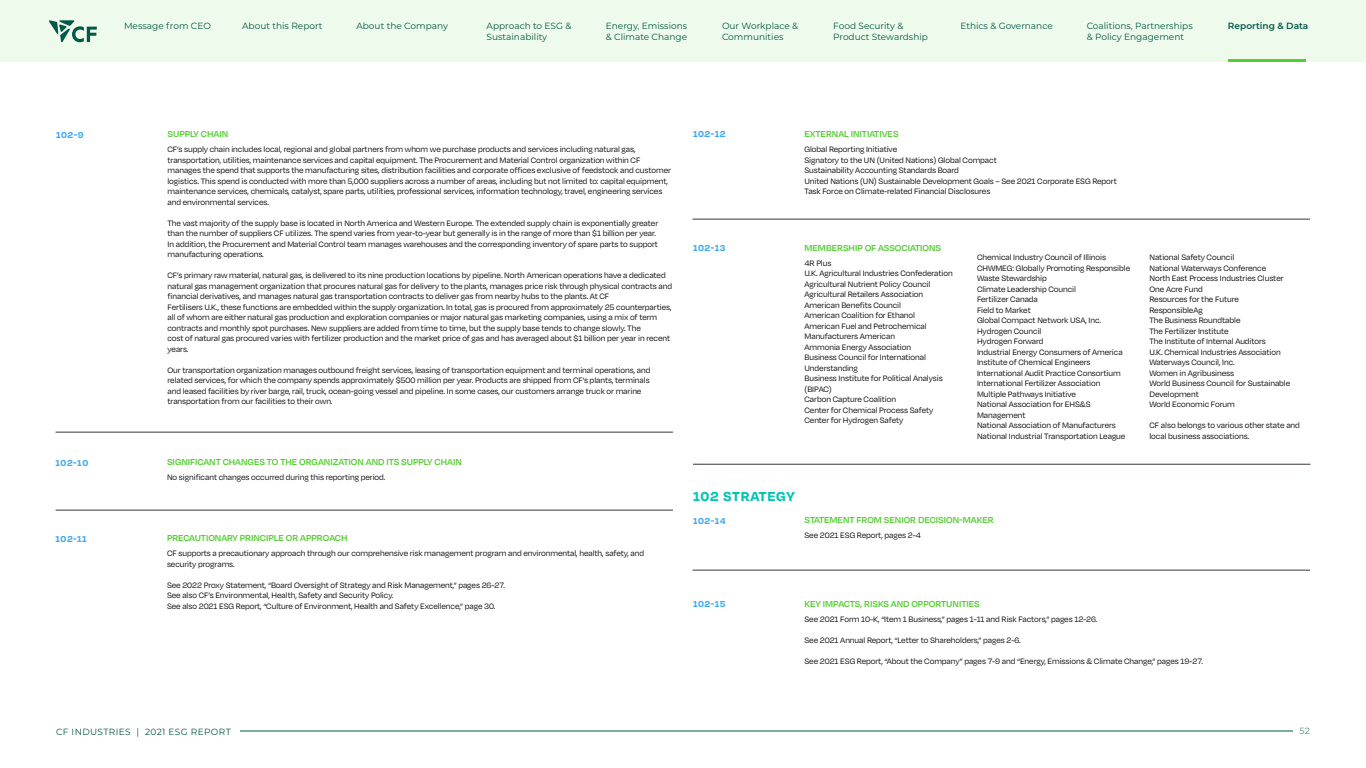
<style>
.page{position:relative;width:1366px;height:768px;background:#fff}
.page>*{position:absolute;margin:0;border:0;box-sizing:border-box;transform-origin:0 0}
.t1{font:700 15px "Degular";letter-spacing:.05em;color:#00c4b4}
.t2{font:600 10px "Degular";color:#54ce32}
.t3{font:700 10px "Degular";letter-spacing:.05em;color:#3fa9f5}
.t4{font:9px/10.5px "Degular";letter-spacing:-.005em;color:#000}
.t5{font:9px/10.8px "Montserrat";color:#015846}
.t6{font:9px "Montserrat";letter-spacing:.04em;color:#015846}
.t7{font:600 9px "Montserrat";color:#015846}
</style>
<div class="page">
<hr style="left:56px;top:432px;width:617px;height:1px;background:#3c3633">
<hr style="left:693px;top:464px;width:617px;height:1px;background:#3c3633">
<hr style="left:693px;top:570px;width:617px;height:1px;background:#3c3633">
<hr style="left:693px;top:219px;width:617px;height:1px;background:#3c3633">
<hr style="left:56px;top:510px;width:617px;height:1px;background:#3c3633">
<div style="left:0;top:0;width:1366px;height:62px;background:#eefaeb"></div>
<hr style="left:240px;top:731px;width:1053px;height:1px;background:#015846">
<hr style="left:1228px;top:59px;width:78px;height:3px;background:#54ce32">
<svg style="left:49px;top:20px;width:48px;height:22px"></svg>
<p class="t5" style="left:487px;top:20px;width:86px">Approach to ESG &amp;<br>Sustainability</p>
<p class="t7" style="left:1228px;top:19px;width:82px">Reporting &amp; Data</p>
<p class="t5" style="left:124px;top:20px;width:88px">Message from CEO</p>
<p class="t5" style="left:242px;top:20px;width:82px">About this Report</p>
<p class="t5" style="left:356px;top:20px;width:93px">About the Company</p>
<p class="t5" style="left:606px;top:20px;width:83px">Energy, Emissions &amp; Climate Change</p>
<p class="t5" style="left:722px;top:20px;width:78px">Our Workplace &amp;<br>Communities</p>
<p class="t5" style="left:833px;top:20px;width:96px">Food Security &amp;<br>Product Stewardship</p>
<p class="t5" style="left:960px;top:20px;width:94px">Ethics &amp; Governance</p>
<p class="t5" style="left:1087px;top:20px;width:108px">Coalitions, Partnerships &amp; Policy Engagement</p>
<p class="t3" style="left:56px;top:128px;width:29px">102-9</p>
<p class="t3" style="left:693px;top:128px;width:34px">102-12</p>
<p class="t2" style="left:168px;top:128px;width:62px">SUPPLY CHAIN</p>
<p class="t4" style="left:168px;top:144px;width:505px">CF’s supply chain includes local, regional and global partners from whom we purchase products and services including natural gas, transportation, utilities, maintenance services and capital equipment. The Procurement and Material Control organization within CF manages the spend that supports the manufacturing sites, distribution facilities and corporate offices exclusive of feedstock and customer logistics. This spend is conducted with more than 5,000 suppliers across a number of areas, including but not limited to: capital equipment, maintenance services, chemicals, catalyst, spare parts, utilities, professional services, information technology, travel, engineering services and environmental services.</p>
<p class="t4" style="left:168px;top:217px;width:492px">The vast majority of the supply base is located in North America and Western Europe. The extended supply chain is exponentially greater than the number of suppliers CF utilizes. The spend varies from year-to-year but generally is in the range of more than $1 billion per year.<br>In addition, the Procurement and Material Control team manages warehouses and the corresponding inventory of spare parts to support manufacturing operations.</p>
<p class="t4" style="left:168px;top:270px;width:506px">CF’s primary raw material, natural gas, is delivered to its nine production locations by pipeline. North American operations have a dedicated natural gas management organization that procures natural gas for delivery to the plants, manages price risk through physical contracts and financial derivatives, and manages natural gas transportation contracts to deliver gas from nearby hubs to the plants. At CF<br>Fertilisers U.K., these functions are embedded within the supply organization. In total, gas is procured from approximately 25 counterparties, all of whom are either natural gas production and exploration companies or major natural gas marketing companies, using a mix of term contracts and monthly spot purchases. New suppliers are added from time to time, but the supply base tends to change slowly. The<br>cost of natural gas procured varies with fertilizer production and the market price of gas and has averaged about $1 billion per year in recent years.</p>
<p class="t4" style="left:168px;top:364px;width:485px">Our transportation organization manages outbound freight services, leasing of transportation equipment and terminal operations, and related services, for which the company spends approximately $500 million per year. Products are shipped from CF’s plants, terminals and leased facilities by river barge, rail, truck, ocean-going vessel and pipeline. In some cases, our customers arrange truck or marine transportation from our facilities to their own.</p>
<p class="t3" style="left:693px;top:242px;width:34px">102-13</p>
<p class="t3" style="left:56px;top:456px;width:34px">102-10</p>
<p class="t3" style="left:56px;top:532px;width:33px">102-11</p>
<p class="t2" style="left:167px;top:456px;width:296px">SIGNIFICANT CHANGES TO THE ORGANIZATION AND ITS SUPPLY CHAIN</p>
<p class="t4" style="left:167px;top:472px;width:220px">No significant changes occurred during this reporting period.</p>
<p class="t2" style="left:167px;top:532px;width:182px">PRECAUTIONARY PRINCIPLE OR APPROACH</p>
<p class="t4" style="left:167px;top:548px;width:479px">CF supports a precautionary approach through our comprehensive risk management program and environmental, health, safety, and security programs.</p>
<p class="t4" style="left:167px;top:579px;width:340px">See 2022 Proxy Statement, “Board Oversight of Strategy and Risk Management,” pages 26-27.<br>See also CF’s Environmental, Health, Safety and Security Policy.<br>See also 2021 ESG Report, “Culture of Environment, Health and Safety Excellence,” page 30.</p>
<h1 class="t1" style="left:693px;top:487px;width:103px">102 STRATEGY</h1>
<p class="t3" style="left:693px;top:514px;width:34px">102-14</p>
<p class="t3" style="left:693px;top:598px;width:34px">102-15</p>
<p class="t2" style="left:804px;top:128px;width:96px">EXTERNAL INITIATIVES</p>
<p class="t4" style="left:804px;top:144px;width:314px">Global Reporting Initiative<br>Signatory to the UN (United Nations) Global Compact<br>Sustainability Accounting Standards Board<br>United Nations (UN) Sustainable Development Goals – See 2021 Corporate ESG Report Task Force on Climate-related Financial Disclosures</p>
<p class="t2" style="left:804px;top:241px;width:138px">MEMBERSHIP OF ASSOCIATIONS</p>
<p class="t4" style="left:804px;top:257px;width:150px">4R Plus<br>U.K. Agricultural Industries Confederation<br>Agricultural Nutrient Policy Council<br>Agricultural Retailers Association<br>American Benefits Council<br>American Coalition for Ethanol<br>American Fuel and Petrochemical<br>Manufacturers American<br>Ammonia Energy Association<br>Business Council for International<br>Understanding<br>Business Institute for Political Analysis (BIPAC)<br>Carbon Capture Coalition<br>Center for Chemical Process Safety<br>Center for Hydrogen Safety</p>
<p class="t4" style="left:977px;top:252px;width:155px">Chemical Industry Council of Illinois<br>CHWMEG: Globally Promoting Responsible<br>Waste Stewardship<br>Climate Leadership Council<br>Fertilizer Canada<br>Field to Market<br>Global Compact Network USA, Inc.<br>Hydrogen Council<br>Hydrogen Forward<br>Industrial Energy Consumers of America<br>Institute of Chemical Engineers<br>International Audit Practice Consortium<br>International Fertilizer Association<br>Multiple Pathways Initiative<br>National Association for EHS&amp;S<br>Management<br>National Association of Manufacturers<br>National Industrial Transportation League</p>
<p class="t4" style="left:1150px;top:252px;width:142px">National Safety Council<br>National Waterways Conference<br>North East Process Industries Cluster<br>One Acre Fund<br>Resources for the Future<br>ResponsibleAg<br>The Business Roundtable<br>The Fertilizer Institute<br>The Institute of Internal Auditors<br>U.K. Chemical Industries Association<br>Waterways Council, Inc.<br>Women in Agribusiness<br>World Business Council for Sustainable<br>Development<br>World Economic Forum</p>
<p class="t4" style="left:1150px;top:420px;width:152px">CF also belongs to various other state and local business associations.</p>
<p class="t2" style="left:804px;top:514px;width:191px">STATEMENT FROM SENIOR DECISION-MAKER</p>
<p class="t4" style="left:804px;top:530px;width:118px">See 2021 ESG Report, pages 2-4</p>
<p class="t2" style="left:804px;top:597px;width:177px">KEY IMPACTS, RISKS AND OPPORTUNITIES</p>
<p class="t4" style="left:804px;top:613px;width:295px">See 2021 Form 10-K, “Item 1 Business,” pages 1-11 and Risk Factors,” pages 12-26.</p>
<p class="t4" style="left:804px;top:634px;width:218px">See 2021 Annual Report, “Letter to Shareholders,” pages 2-6.</p>
<p class="t4" style="left:804px;top:655px;width:400px">See 2021 ESG Report, “About the Company” pages 7-9 and “Energy, Emissions &amp; Climate Change,” pages 19-27.</p>
<p class="t6" style="left:56px;top:725px;width:176px">CF INDUSTRIES | 2021 ESG REPORT</p>
<p class="t5" style="left:1299px;top:725px;width:12px">52</p>
</div>
